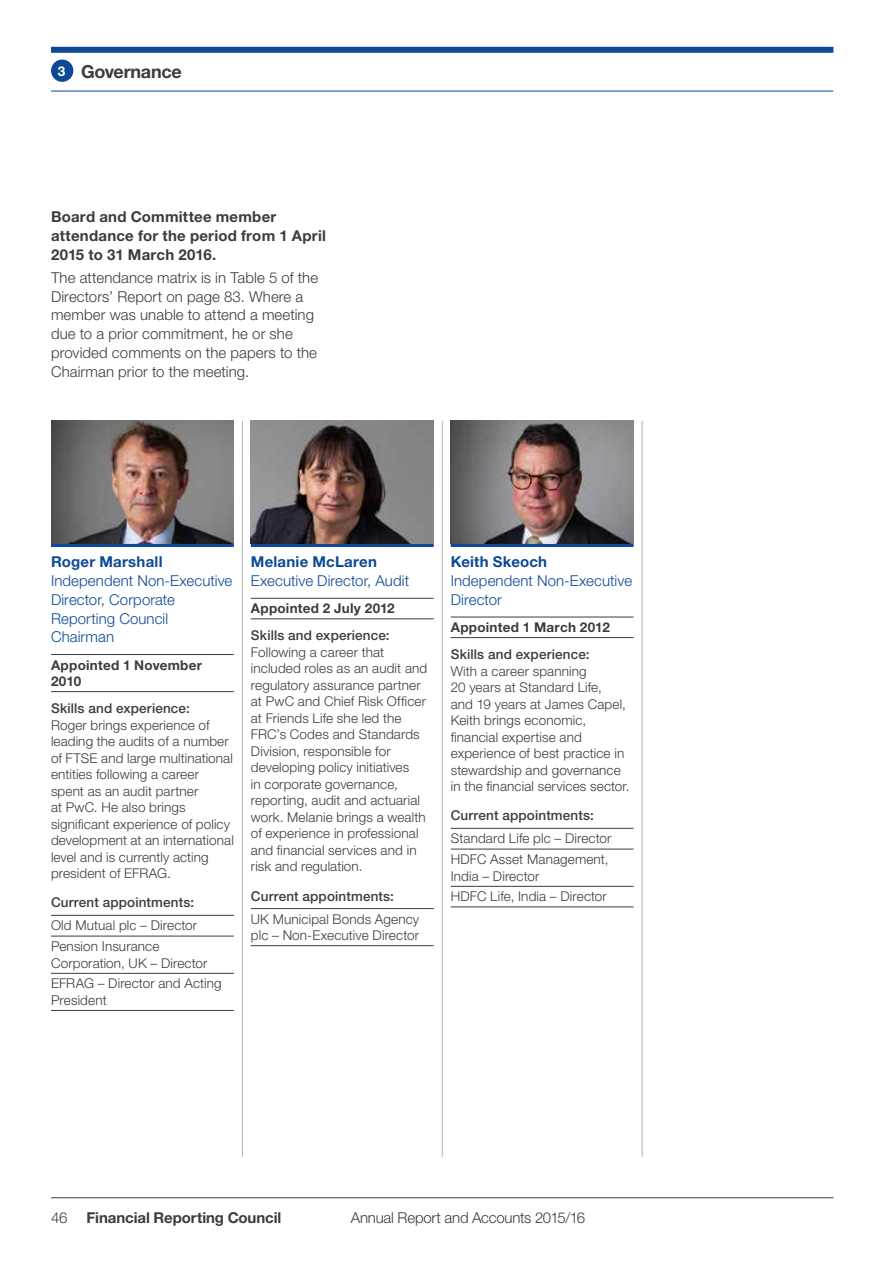
<style>
.page{position:relative;width:893px;height:1263px;background:#fff}
.page>*{position:absolute;margin:0;border:0;box-sizing:border-box;transform-origin:0 0}
.t1{font:700 18px "Helvetica Neue LT Std";letter-spacing:-.015em;color:#3c3c3b}
.t2{font:300 15px/18.8px "Helvetica Neue LT Std";letter-spacing:.005em;color:#3c3c3b}
.t3{font:300 15px/18.8px "Helvetica Neue LT Std";letter-spacing:.005em;color:#0d4995}
.t4{font:700 15px/18.8px "Helvetica Neue LT Std";letter-spacing:.015em;color:#3c3c3b}
.t5{font:300 15px "Helvetica Neue LT Std";letter-spacing:-.015em;color:#3c3c3b}
.t6{font:700 15px "Helvetica Neue LT Std";letter-spacing:-.005em;color:#3c3c3b}
.t7{font:300 13.5px/16.5px "Helvetica Neue LT Std";letter-spacing:.01em;color:#3c3c3b}
.t8{font:500 13.5px/27.2px "Helvetica Neue LT Std";letter-spacing:.01em;color:#3c3c3b}
.t9{font:700 13.5px/16.5px "Helvetica Neue LT Std";letter-spacing:.015em;color:#3c3c3b}
.s1{font-size:13.5px;color:#fff}
.s2{font-weight:700}
.s3{font-weight:500}
</style>
<div class="page">
<hr style="left:242px;top:421px;width:1px;height:736px;background:#b3b2b2">
<hr style="left:442px;top:421px;width:1px;height:736px;background:#b3b2b2">
<hr style="left:642px;top:421px;width:1px;height:736px;background:#b3b2b2">
<hr style="left:51px;top:654px;width:183px;height:1px;background:#3c3c3b">
<hr style="left:51px;top:691px;width:183px;height:1px;background:#3c3c3b">
<hr style="left:51px;top:915px;width:183px;height:1px;background:#3c3c3b">
<hr style="left:51px;top:936px;width:183px;height:1px;background:#3c3c3b">
<hr style="left:51px;top:973px;width:183px;height:1px;background:#3c3c3b">
<hr style="left:51px;top:1010px;width:183px;height:1px;background:#3c3c3b">
<hr style="left:251px;top:544px;width:183px;height:3px;background:#0d4995">
<hr style="left:251px;top:598px;width:183px;height:1px;background:#3c3c3b">
<hr style="left:251px;top:619px;width:183px;height:1px;background:#3c3c3b">
<hr style="left:251px;top:908px;width:183px;height:1px;background:#3c3c3b">
<hr style="left:251px;top:945px;width:183px;height:1px;background:#3c3c3b">
<hr style="left:451px;top:617px;width:183px;height:1px;background:#3c3c3b">
<hr style="left:451px;top:637px;width:183px;height:1px;background:#3c3c3b">
<hr style="left:451px;top:828px;width:183px;height:1px;background:#3c3c3b">
<hr style="left:451px;top:849px;width:183px;height:1px;background:#3c3c3b">
<hr style="left:451px;top:886px;width:183px;height:1px;background:#3c3c3b">
<hr style="left:451px;top:907px;width:183px;height:1px;background:#3c3c3b">
<div style="left:51px;top:47px;width:782px;height:6px;background:#0d4995"></div>
<hr style="left:51px;top:91px;width:782px;height:1px;background:#0d4995">
<hr style="left:51px;top:1197px;width:782px;height:1px;background:#3c3c3b">
<div style="left:51px;top:60px;width:22px;height:22px;background:#0d4995;border-radius:50%"></div>
<img style="left:51px;top:421px;width:183px;height:123px">
<hr style="left:51px;top:544px;width:183px;height:3px;background:#0d4995">
<img style="left:251px;top:421px;width:183px;height:123px">
<img style="left:451px;top:421px;width:183px;height:123px">
<hr style="left:451px;top:544px;width:183px;height:3px;background:#0d4995">
<p class="t1" style="left:58px;top:60px;width:126px"><span class="s1">3</span> Governance</p>
<p class="t4" style="left:51px;top:207px;width:276px">Board and Committee member attendance for the period from 1 April<br>2015 to 31 March 2016.</p>
<p class="t2" style="left:51px;top:268px;width:269px">The attendance matrix is in Table 5 of the Directors’ Report on page 83. Where a member was unable to attend a meeting due to a prior commitment, he or she provided comments on the papers to the Chairman prior to the meeting.</p>
<p class="t3" style="left:51px;top:552px;width:183px"><span class="s2">Roger Marshall<br></span>Independent Non-Executive<br>Director, Corporate<br>Reporting Council<br>Chairman</p>
<p class="t9" style="left:51px;top:656px;width:153px">Appointed 1 November<br>2010</p>
<p class="t7" style="left:51px;top:700px;width:184px"><span class="s3">Skills and experience:<br></span>Roger brings experience of leading the audits of a number of FTSE and large multinational entities following a career spent as an audit partner<br>at PwC. He also brings significant experience of policy development at an international level and is currently acting president of EFRAG.</p>
<p class="t7" style="left:51px;top:891px;width:148px;line-height:23px"><span class="s3">Current appointments:<br></span>Old Mutual plc – Director</p>
<p class="t7" style="left:51px;top:938px;width:158px">Pension Insurance<br>Corporation, UK – Director</p>
<p class="t7" style="left:51px;top:975px;width:172px">EFRAG – Director and Acting<br>President</p>
<p class="t3" style="left:251px;top:552px;width:160px"><span class="s2">Melanie McLaren<br></span>Executive Director, Audit</p>
<p class="t8" style="left:251px;top:595px;width:145px"><span class="s2">Appointed 2 July 2012<br></span>Skills and experience:</p>
<p class="t7" style="left:251px;top:644px;width:178px">Following a career that included roles as an audit and regulatory assurance partner at PwC and Chief Risk Officer at Friends Life she led the<br>FRC’s Codes and Standards<br>Division, responsible for developing policy initiatives<br>in corporate governance, reporting, audit and actuarial work. Melanie brings a wealth of experience in professional and financial services and in risk and regulation.</p>
<p class="t7" style="left:251px;top:884px;width:170px;line-height:23px"><span class="s3">Current appointments:<br></span>UK Municipal Bonds Agency</p>
<p class="t7" style="left:251px;top:927px;width:170px">plc – Non-Executive Director</p>
<p class="t3" style="left:451px;top:552px;width:183px"><span class="s2">Keith Skeoch<br></span>Independent Non-Executive<br>Director</p>
<p class="t8" style="left:451px;top:614px;width:161px"><span class="s2">Appointed 1 March 2012<br></span>Skills and experience:</p>
<p class="t7" style="left:451px;top:662px;width:180px">With a career spanning<br>20 years at Standard Life,<br>and 19 years at James Capel,<br>Keith brings economic, financial expertise and experience of best practice in stewardship and governance in the financial services sector.</p>
<p class="t7" style="left:451px;top:804px;width:162px;line-height:23px"><span class="s3">Current appointments:<br></span>Standard Life plc – Director</p>
<p class="t7" style="left:451px;top:851px;width:159px">HDFC Asset Management,<br>India – Director</p>
<p class="t7" style="left:451px;top:888px;width:158px">HDFC Life, India – Director</p>
<p class="t2" style="left:51px;top:1207px;width:18px">46</p>
<p class="t6" style="left:87px;top:1208px;width:196px">Financial Reporting Council</p>
<p class="t5" style="left:351px;top:1208px;width:236px">Annual Report and Accounts 2015/16</p>
</div>
